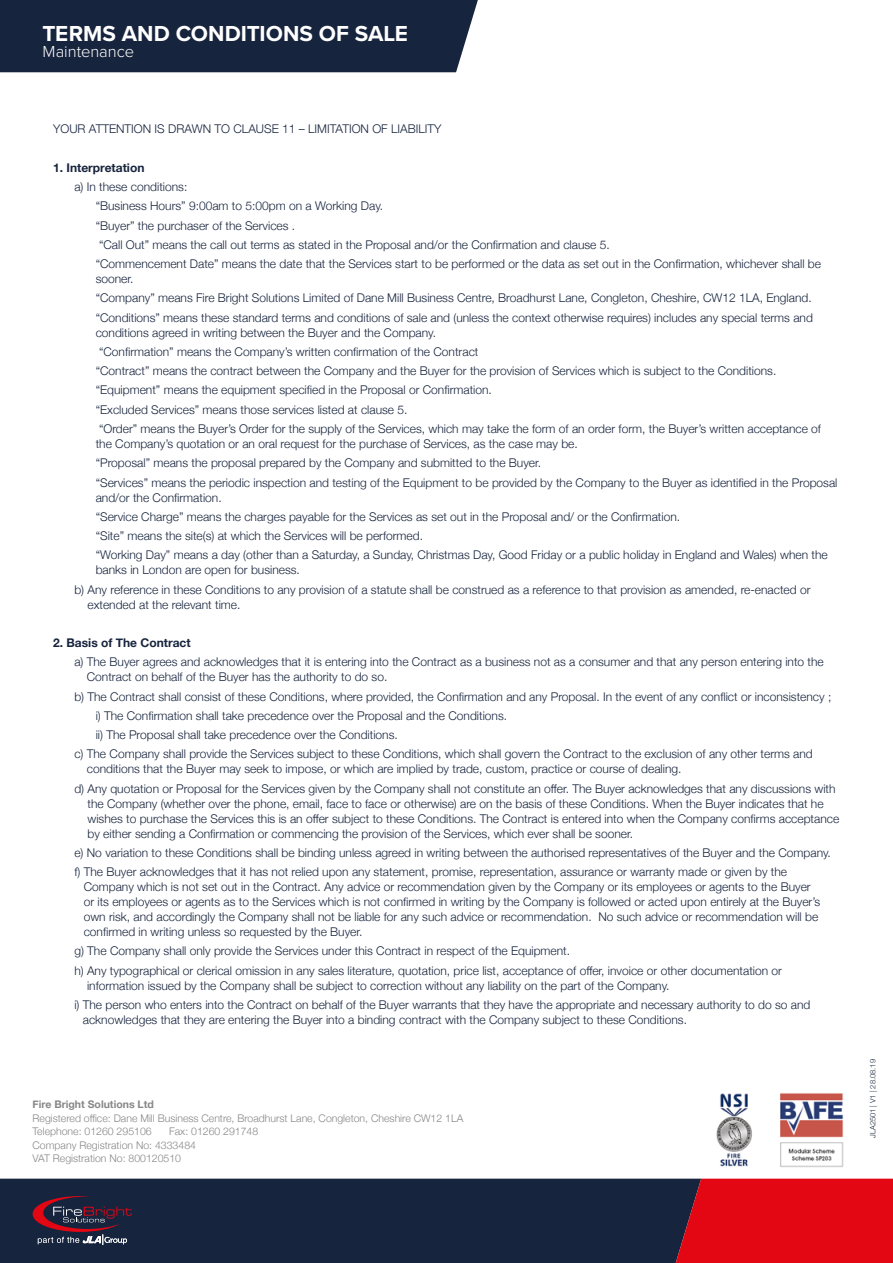
<style>
.page{position:relative;width:893px;height:1263px;background:#fff}
.page>*{position:absolute;margin:0;border:0;box-sizing:border-box;transform-origin:0 0}
.t1{font:700 22.5px "Proxima Nova";color:#fff}
.t2{font:300 16.5px "Proxima Nova";color:#fff}
.t3{font:300 12px/19.2px "Helvetica Neue";color:#17243d}
.t4{font:700 12px "Helvetica Neue";color:#17243d}
.t5{font:300 10.5px/13.5px "Helvetica Neue";color:#878787}
.t6{font:700 10.5px "Helvetica Neue";color:#878787}
.t7{font:300 7.5px "Helvetica Neue";color:#17243d}
</style>
<div class="page">
<div style="left:0;top:0;width:478px;height:72px;background:#17243d"></div>
<div style="left:0;top:1179px;width:661px;height:84px;background:#17243d"></div>
<svg style="left:661px;top:1179px;width:232px;height:84px;background:#c90918"></svg>
<svg style="left:33px;top:1196px;width:99px;height:49px;background:#422f45"></svg>
<img style="left:716px;top:1093px;width:128px;height:74px">
<h1 class="t1" style="left:43px;top:16px;width:367px">TERMS AND CONDITIONS OF SALE</h1>
<h2 class="t2" style="left:43px;top:39px;width:93px">Maintenance</h2>
<p class="t3" style="left:53px;top:119px;width:390px">YOUR ATTENTION IS DRAWN TO CLAUSE 11 – LIMITATION OF LIABILITY</p>
<p class="t4" style="left:53px;top:158px;width:93px">1. Interpretation</p>
<p class="t3" style="left:96px;top:176px;width:727px;text-indent:-21px">a) In these conditions:<br>“Business Hours” 9:00am to 5:00pm on a Working Day.<br>“Buyer” the purchaser of the Services .<br>“Call Out” means the call out terms as stated in the Proposal and/or the Confirmation and clause 5.<br>“Commencement Date” means the date that the Services start to be performed or the data as set out in the Confirmation, whichever shall be</p>
<p class="t3" style="left:96px;top:268px;width:719px">sooner.<br>“Company” means Fire Bright Solutions Limited of Dane Mill Business Centre, Broadhurst Lane, Congleton, Cheshire, CW12 1LA, England. “Conditions” means these standard terms and conditions of sale and (unless the context otherwise requires) includes any special terms and</p>
<p class="t3" style="left:96px;top:322px;width:727px">conditions agreed in writing between the Buyer and the Company.<br>“Confirmation” means the Company’s written confirmation of the Contract<br>“Contract” means the contract between the Company and the Buyer for the provision of Services which is subject to the Conditions. “Equipment” means the equipment specified in the Proposal or Confirmation.<br>“Excluded Services” means those services listed at clause 5.<br>“Order” means the Buyer’s Order for the supply of the Services, which may take the form of an order form, the Buyer’s written acceptance of</p>
<p class="t3" style="left:96px;top:433px;width:743px">the Company’s quotation or an oral request for the purchase of Services, as the case may be.<br>“Proposal” means the proposal prepared by the Company and submitted to the Buyer.<br>“Services” means the periodic inspection and testing of the Equipment to be provided by the Company to the Buyer as identified in the Proposal</p>
<p class="t3" style="left:96px;top:487px;width:733px">and/or the Confirmation.<br>“Service Charge” means the charges payable for the Services as set out in the Proposal and/ or the Confirmation.<br>“Site” means the site(s) at which the Services will be performed.<br>“Working Day” means a day (other than a Saturday, a Sunday, Christmas Day, Good Friday or a public holiday in England and Wales) when the</p>
<p class="t3" style="left:74px;top:559px;width:738px;text-indent:21px">banks in London are open for business.<br>b) Any reference in these Conditions to any provision of a statute shall be construed as a reference to that provision as amended, re-enacted or</p>
<p class="t3" style="left:88px;top:594px;width:154px">extended at the relevant time.</p>
<p class="t4" style="left:53px;top:633px;width:139px">2. Basis of The Contract</p>
<p class="t3" style="left:87px;top:654px;width:738px;line-height:15px;text-indent:-12px">a) The Buyer agrees and acknowledges that it is entering into the Contract as a business not as a consumer and that any person entering into the<br>Contract on behalf of the Buyer has the authority to do so.</p>
<p class="t3" style="left:74px;top:686px;width:758px">b) The Contract shall consist of these Conditions, where provided, the Confirmation and any Proposal. In the event of any conflict or inconsistency ;</p>
<p class="t3" style="left:96px;top:705px;width:413px">i) The Confirmation shall take precedence over the Proposal and the Conditions.</p>
<p class="t3" style="left:96px;top:724px;width:304px">ii) The Proposal shall take precedence over the Conditions.</p>
<p class="t3" style="left:74px;top:743px;width:740px">c) The Company shall provide the Services subject to these Conditions, which shall govern the Contract to the exclusion of any other terms and</p>
<p class="t3" style="left:74px;top:758px;width:763px;text-indent:12px">conditions that the Buyer may seek to impose, or which are implied by trade, custom, practice or course of dealing.<br>d) Any quotation or Proposal for the Services given by the Company shall not constitute an offer. The Buyer acknowledges that any discussions with</p>
<p class="t3" style="left:88px;top:795px;width:753px;line-height:15px">the Company (whether over the phone, email, face to face or otherwise) are on the basis of these Conditions. When the Buyer indicates that he wishes to purchase the Services this is an offer subject to these Conditions. The Contract is entered into when the Company confirms acceptance by either sending a Confirmation or commencing the provision of the Services, which ever shall be sooner.</p>
<p class="t3" style="left:74px;top:842px;width:758px">e) No variation to these Conditions shall be binding unless agreed in writing between the authorised representatives of the Buyer and the Company. f) The Buyer acknowledges that it has not relied upon any statement, promise, representation, assurance or warranty made or given by the</p>
<p class="t3" style="left:84px;top:878px;width:738px;line-height:15px">Company which is not set out in the Contract. Any advice or recommendation given by the Company or its employees or agents to the Buyer or its employees or agents as to the Services which is not confirmed in writing by the Company is followed or acted upon entirely at the Buyer’s own risk, and accordingly the Company shall not be liable for any such advice or recommendation. No such advice or recommendation will be confirmed in writing unless so requested by the Buyer.</p>
<p class="t3" style="left:74px;top:940px;width:709px">g) The Company shall only provide the Services under this Contract in respect of the Equipment.<br>h) Any typographical or clerical omission in any sales literature, quotation, price list, acceptance of offer, invoice or other documentation or</p>
<p class="t3" style="left:74px;top:975px;width:737px;text-indent:13px">information issued by the Company shall be subject to correction without any liability on the part of the Company.<br>i) The person who enters into the Contract on behalf of the Buyer warrants that they have the appropriate and necessary authority to do so and</p>
<p class="t3" style="left:83px;top:1009px;width:606px">acknowledges that they are entering the Buyer into a binding contract with the Company subject to these Conditions.</p>
<p class="t6" style="left:33px;top:1096px;width:123px">Fire Bright Solutions Ltd</p>
<p class="t5" style="left:33px;top:1110px;width:432px">Registered office: Dane Mill Business Centre, Broadhurst Lane, Congleton, Cheshire CW12 1LA<br>Telephone: 01260 295106</p>
<p class="t5" style="left:33px;top:1124px;width:227px;text-indent:137px">Fax: 01260 291748<br>Company Registration No: 4333484<br>VAT Registration No: 800120510</p>
<p class="t7" style="left:867px;top:1138px;width:80px;rotate:-90deg">JLA2501 | V1 | 28.08.19</p>
</div>
